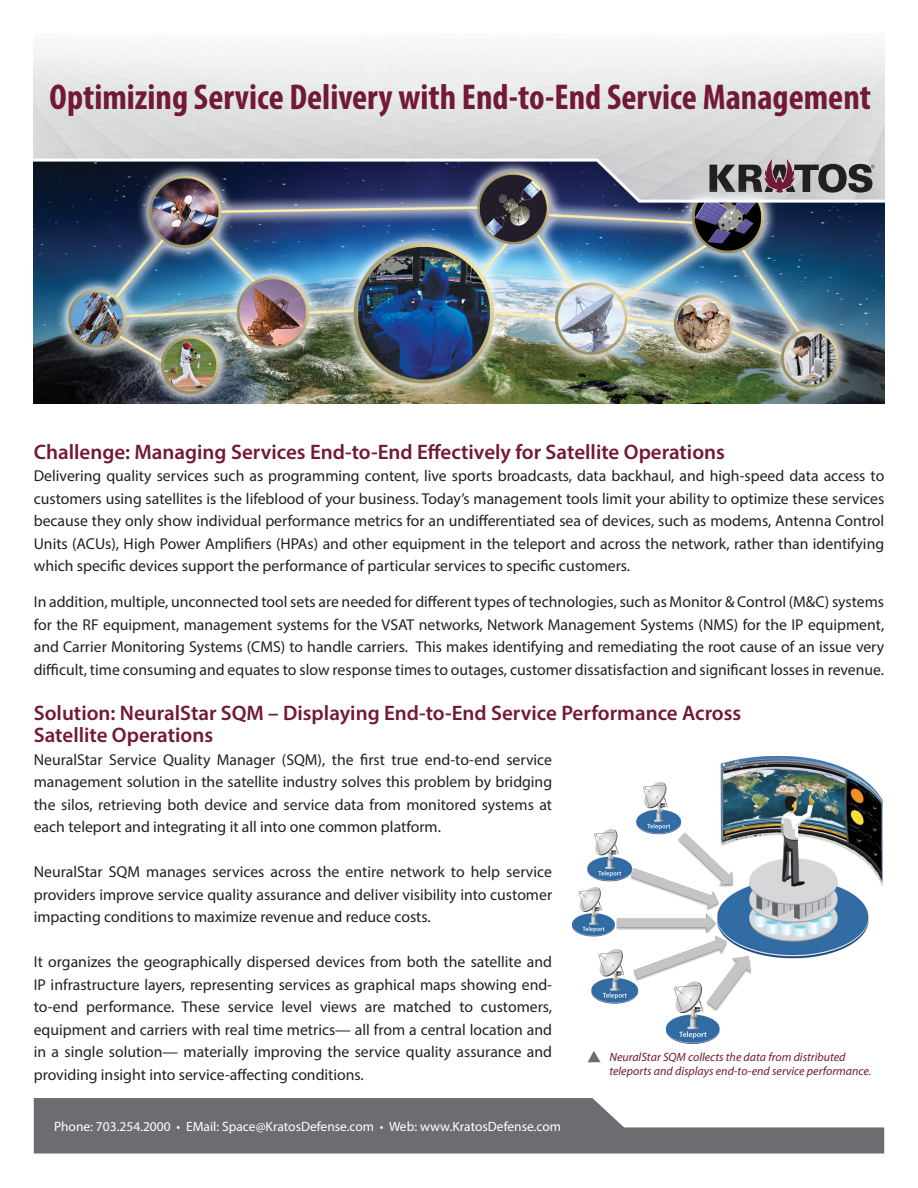
<style>
.page{position:relative;width:918px;height:1188px;background:#fff}
.page>*{position:absolute;margin:0;border:0;box-sizing:border-box;transform-origin:0 0}
.t1{font:700 condensed 36px "Myriad Pro";color:#721935}
.t2{font:600 21px "Myriad Pro";color:#721935}
.t3{font:15.75px/22.5px "Myriad Pro";color:#231f20;text-align:justify}
.t4{font:13.5px "Myriad Pro";color:#fff}
.t5{font:italic 12px/14.4px "Myriad Pro";color:#721935}
</style>
<div class="page">
<svg style="left:34px;top:1098px;width:850px;height:56px;fill:#6c6d70"></svg>
<img style="left:34px;top:204px;width:850px;height:200px">
<img style="left:572px;top:756px;width:310px;height:287px">
<svg style="left:588px;top:1051px;width:13px;height:11px"></svg>
<svg style="left:33px;top:157px;width:852px;height:47px;background:#5e6076"></svg>
<p class="t1" style="left:50px;top:74px;width:823px">Optimizing Service Delivery with End-to-End Service Management</p>
<p class="t2" style="left:34px;top:438px;width:693px">Challenge: Managing Services End-to-End Effectively for Satellite Operations</p>
<p class="t3" style="left:34px;top:464px;width:852px">Delivering quality services such as programming content, live sports broadcasts, data backhaul, and high-speed data access to customers using satellites is the lifeblood of your business. Today’s management tools limit your ability to optimize these services because they only show individual performance metrics for an undifferentiated sea of devices, such as modems, Antenna Control Units (ACUs), High Power Amplifiers (HPAs) and other equipment in the teleport and across the network, rather than identifying which specific devices support the performance of particular services to specific customers.</p>
<p class="t3" style="left:34px;top:590px;width:852px">In addition, multiple, unconnected tool sets are needed for different types of technologies, such as Monitor &amp; Control (M&amp;C) systems for the RF equipment, management systems for the VSAT networks, Network Management Systems (NMS) for the IP equipment, and Carrier Monitoring Systems (CMS) to handle carriers. This makes identifying and remediating the root cause of an issue very difficult, time consuming and equates to slow response times to outages, customer dissatisfaction and significant losses in revenue.</p>
<p class="t2" style="left:34px;top:699px;width:709px">Solution: NeuralStar SQM – Displaying End-to-End Service Performance Across</p>
<p class="t2" style="left:34px;top:722px;width:181px">Satellite Operations</p>
<p class="t3" style="left:34px;top:748px;width:520px">NeuralStar Service Quality Manager (SQM), the first true end-to-end service management solution in the satellite industry solves this problem by bridging the silos, retrieving both device and service data from monitored systems at each teleport and integrating it all into one common platform.</p>
<p class="t3" style="left:34px;top:860px;width:520px">NeuralStar SQM manages services across the entire network to help service providers improve service quality assurance and deliver visibility into customer impacting conditions to maximize revenue and reduce costs.</p>
<p class="t3" style="left:34px;top:950px;width:520px">It organizes the geographically dispersed devices from both the satellite and IP infrastructure layers, representing services as graphical maps showing end&shy;to-end performance. These service level views are matched to customers, equipment and carriers with real time metrics— all from a central location and in a single solution— materially improving the service quality assurance and providing insight into service-affecting conditions.</p>
<p class="t5" style="left:609px;top:1049px;width:263px">NeuralStar SQM collects the data from distributed teleports and displays end-to-end service performance.</p>
<p class="t4" style="left:54px;top:1118px;width:509px">Phone: 703.254.2000 • EMail: Space@KratosDefense.com • Web: www.KratosDefense.com</p>
</div>
